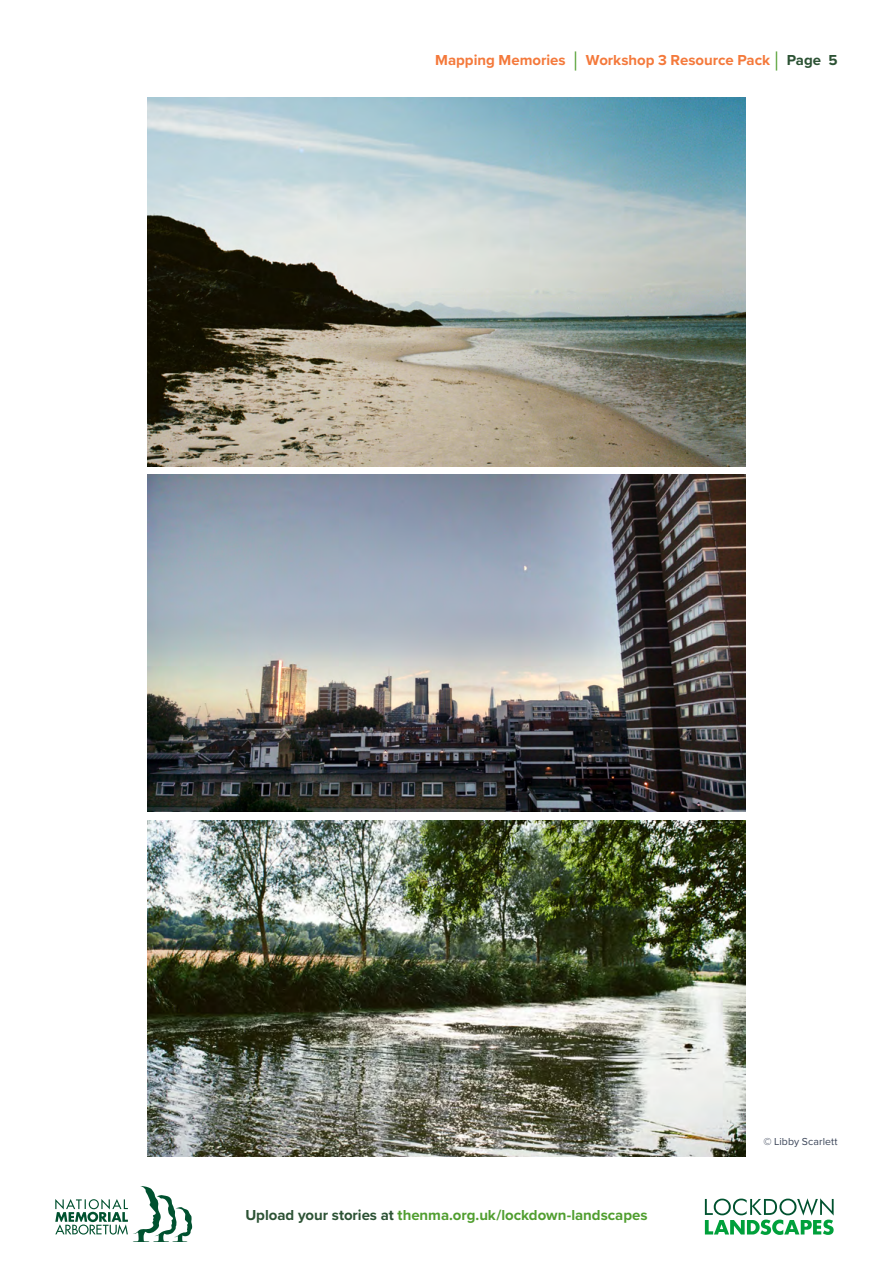
<style>
.page{position:relative;width:893px;height:1263px;background:#fff}
.page>*{position:absolute;margin:0;border:0;box-sizing:border-box;transform-origin:0 0}
.t1{font:700 15px "Proxima Nova";color:#509e2f}
.t2{font:700 15px "Proxima Nova";color:#f4793b}
.t3{font:10.5px "Proxima Nova";letter-spacing:.01em;color:#3b4559}
.s1{font-weight:300;font-size:27px;color:#509e2f}
.s2{color:#2c5234}
</style>
<div class="page">
<img style="left:147px;top:98px;width:599px;height:368px">
<img style="left:147px;top:475px;width:599px;height:337px">
<img style="left:147px;top:820px;width:599px;height:337px">
<svg style="left:705px;top:1198px;width:129px;height:37px"></svg>
<svg style="left:55px;top:1186px;width:137px;height:56px"></svg>
<p class="t2" style="left:435px;top:49px;width:404px">Mapping Memories <span class="s1">|</span> Workshop 3 Resource Pack <span class="s1">|</span> <span class="s2">Page 5</span></p>
<p class="t1" style="left:245px;top:1203px;width:404px"><span class="s2">Upload your stories at</span> thenma.org.uk/lockdown-landscapes</p>
<p class="t3" style="left:763px;top:1134px;width:76px">© Libby Scarlett</p>
</div>
